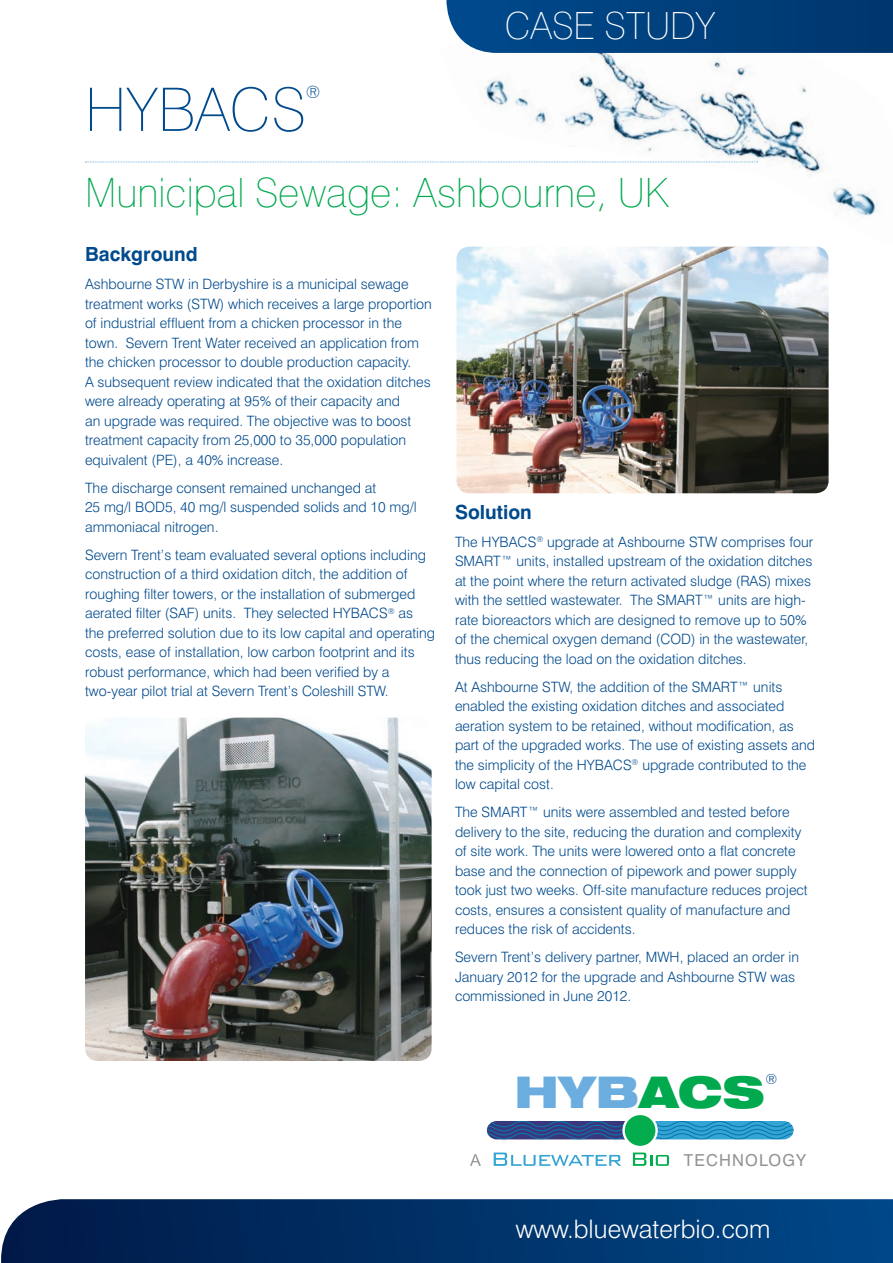
<style>
.page{position:relative;width:893px;height:1263px;background:#fff}
.page>*{position:absolute;margin:0;border:0;box-sizing:border-box;transform-origin:0 0}
.t1{font:100 60px "Swiss 721 BT";color:#004a8d}
.t2{font:900 expanded 43.5px "Swiss 721 BT";color:#6caddf}
.t3{font:100 40.5px "Swiss 721 BT";color:#00a94e}
.t4{font:100 37.5px "Swiss 721 BT";color:#fff}
.t5{font:300 25.5px "Swiss 721 BT";color:#fff}
.t6{font:700 19.5px "Swiss 721 BT";color:#004a8d}
.t7{font:100 17.55px "Swiss 721 BT";color:#004a8d}
.t8{font:16.5px "Swiss 721 BT";letter-spacing:.07em;color:#939393}
.t9{font:300 14.25px/19.5px "Swiss 721 BT";color:#004a8d}
.s1{color:#00a94e}
</style>
<div class="page">
<img style="left:440px;top:53px;width:442px;height:163px">
<svg style="left:1px;top:1199px;width:892px;height:64px;background:#04346a"></svg>
<svg style="left:85px;top:162px;width:672px;height:1px"></svg>
<img style="left:85px;top:718px;width:347px;height:343px">
<img style="left:456px;top:247px;width:373px;height:246px">
<svg style="left:470px;top:1154px;width:11px;height:12px"></svg>
<svg style="left:494px;top:1152px;width:175px;height:14px"></svg>
<svg style="left:487px;top:1121px;width:307px;height:18px;background:#2e72aa"></svg>
<svg style="left:622px;top:1113px;width:36px;height:35px"></svg>
<svg style="left:446px;top:0;width:447px;height:53px;background:#06447f"></svg>
<p class="t1" style="left:85px;top:73px;width:222px">HYBACS</p>
<p class="t7" style="left:306px;top:81px;width:16px">®</p>
<p class="t4" style="left:505px;top:3px;width:212px">CASE STUDY</p>
<p class="t3" style="left:85px;top:168px;width:585px">Municipal Sewage: Ashbourne, UK</p>
<p class="t6" style="left:85px;top:242px;width:114px">Background</p>
<p class="t9" style="left:85px;top:274px;width:348px">Ashbourne STW in Derbyshire is a municipal sewage treatment works (STW) which receives a large proportion of industrial effluent from a chicken processor in the town. Severn Trent Water received an application from the chicken processor to double production capacity.<br>A subsequent review indicated that the oxidation ditches were already operating at 95% of their capacity and<br>an upgrade was required. The objective was to boost treatment capacity from 25,000 to 35,000 population equivalent (PE), a 40% increase.</p>
<p class="t9" style="left:85px;top:478px;width:333px">The discharge consent remained unchanged at<br>25 mg/l BOD5, 40 mg/l suspended solids and 10 mg/l ammoniacal nitrogen.</p>
<p class="t9" style="left:85px;top:545px;width:352px">Severn Trent’s team evaluated several options including construction of a third oxidation ditch, the addition of roughing filter towers, or the installation of submerged aerated filter (SAF) units. They selected HYBACS<sup>®</sup> as the preferred solution due to its low capital and operating costs, ease of installation, low carbon footprint and its robust performance, which had been verified by a two-year pilot trial at Severn Trent’s Coleshill STW.</p>
<p class="t6" style="left:455px;top:500px;width:78px">Solution</p>
<p class="t9" style="left:455px;top:532px;width:360px">The HYBACS<sup>®</sup> upgrade at Ashbourne STW comprises four SMART™ units, installed upstream of the oxidation ditches at the point where the return activated sludge (RAS) mixes with the settled wastewater. The SMART™ units are high&shy;rate bioreactors which are designed to remove up to 50% of the chemical oxygen demand (COD) in the wastewater, thus reducing the load on the oxidation ditches.</p>
<p class="t9" style="left:455px;top:677px;width:362px">At Ashbourne STW, the addition of the SMART™ units enabled the existing oxidation ditches and associated aeration system to be retained, without modification, as part of the upgraded works. The use of existing assets and the simplicity of the HYBACS<sup>®</sup> upgrade contributed to the low capital cost.</p>
<p class="t9" style="left:455px;top:802px;width:354px">The SMART™ units were assembled and tested before delivery to the site, reducing the duration and complexity of site work. The units were lowered onto a flat concrete base and the connection of pipework and power supply took just two weeks. Off-site manufacture reduces project costs, ensures a consistent quality of manufacture and reduces the risk of accidents.</p>
<p class="t9" style="left:455px;top:947px;width:346px">Severn Trent’s delivery partner, MWH, placed an order in<br>January 2012 for the upgrade and Ashbourne STW was commissioned in June 2012.</p>
<p class="t9" style="left:765px;top:1068px;width:13px">®</p>
<p class="t2" style="left:514px;top:1066px;width:252px">HYB<span class="s1">ACS</span></p>
<p class="t8" style="left:684px;top:1150px;width:123px">TECHNOLOGY</p>
<p class="t5" style="left:516px;top:1214px;width:256px">www.bluewaterbio.com</p>
</div>
